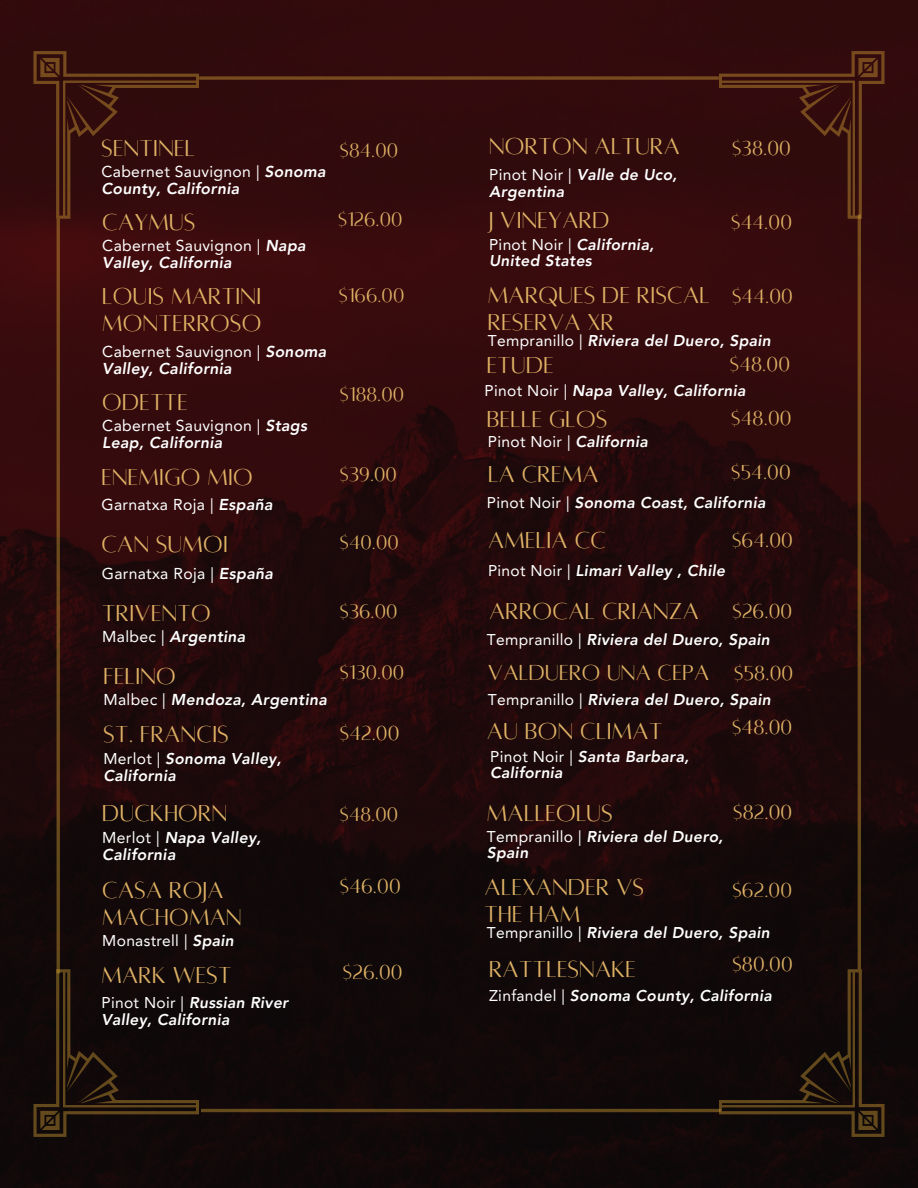
<style>
.page{position:relative;width:918px;height:1188px;background:#fff}
.page>*{position:absolute;margin:0;border:0;box-sizing:border-box;transform-origin:0 0}
.t1{font:25.5px/27px "Alta regular";letter-spacing:.01em;color:#dfb265}
.t2{font:24px "Alta regular";letter-spacing:.01em;color:#dfb265}
.t3{font:22.35px "Alta regular";letter-spacing:.01em;color:#dfb265}
.t4{font:21.6px "Alta regular";letter-spacing:.01em;color:#dfb265}
.t5{font:italic 800 15.75px/16.8px "Avenir LT Pro";letter-spacing:.02em;color:#fff}
.t6{font:15.75px "Avenir LT Pro";letter-spacing:.02em;color:#fff}
.t7{font:italic 800 15.6px "Avenir LT Pro";letter-spacing:.02em;color:#fff}
.t8{font:15.6px "Avenir LT Pro";letter-spacing:.02em;color:#fff}
.s1{font-weight:400;font-style:normal}
.s2{font-weight:800;font-style:italic}
</style>
<div class="page">
<img style="left:0;top:0;width:918px;height:1188px">
<svg style="left:33px;top:969px;width:166px;height:168px;background:#1a100b"></svg>
<svg style="left:719px;top:969px;width:165px;height:168px;background:#19100b"></svg>
<svg style="left:719px;top:51px;width:166px;height:168px;background:#39120e"></svg>
<svg style="left:34px;top:51px;width:165px;height:168px;background:#39120e"></svg>
<hr style="left:858px;top:215px;width:3px;height:754px;background:#d4a135">
<hr style="left:57px;top:219px;width:3px;height:754px;background:#d4a135">
<svg style="left:199px;top:76px;width:520px;height:4px;background:#6c401a"></svg>
<hr style="left:201px;top:1109px;width:520px;height:3px;background:#d4a135">
<p class="t1" style="left:101px;top:134px;width:95px">SENTINEL</p>
<h1 class="t4" style="left:340px;top:140px;width:60px">$84.00</h1>
<h2 class="t5" style="left:101px;top:165px;width:226px"><span class="s1">Cabernet Sauvignon |</span> Sonoma<br>County, California</h2>
<h1 class="t1" style="left:102px;top:209px;width:95px">CAYMUS</h1>
<h2 class="t4" style="left:338px;top:209px;width:66px">$126.00</h2>
<p class="t6" style="left:102px;top:239px;width:205px">Cabernet Sauvignon | <span class="s2">Napa</span></p>
<p class="t5" style="left:102px;top:255px;width:131px">Valley, California</p>
<p class="t1" style="left:102px;top:283px;width:161px">LOUIS MARTINI<br>MONTERROSO</p>
<h1 class="t4" style="left:339px;top:284px;width:67px">$166.00</h1>
<h2 class="t6" style="left:102px;top:345px;width:226px">Cabernet Sauvignon | <span class="s2">Sonoma</span></h2>
<p class="t5" style="left:102px;top:361px;width:131px">Valley, California</p>
<h1 class="t1" style="left:102px;top:389px;width:87px">ODETTE</h1>
<h2 class="t4" style="left:340px;top:384px;width:66px">$188.00</h2>
<p class="t6" style="left:102px;top:420px;width:206px">Cabernet Sauvignon | <span class="s2">Stags</span></p>
<p class="t5" style="left:102px;top:436px;width:121px">Leap, California</p>
<p class="t1" style="left:101px;top:464px;width:153px">ENEMIGO MIO</p>
<h1 class="t4" style="left:340px;top:464px;width:59px">$39.00</h1>
<h2 class="t6" style="left:101px;top:498px;width:173px">Garnatxa Roja | <span class="s2">España</span></h2>
<p class="t1" style="left:101px;top:531px;width:128px">CAN SUMOI</p>
<h1 class="t4" style="left:340px;top:532px;width:60px">$40.00</h1>
<h2 class="t6" style="left:102px;top:567px;width:173px">Garnatxa Roja | <span class="s2">España</span></h2>
<p class="t1" style="left:102px;top:599px;width:110px">TRIVENTO</p>
<p class="t4" style="left:340px;top:600px;width:59px">$36.00</p>
<h1 class="t5" style="left:102px;top:630px;width:145px"><span class="s1">Malbec |</span> Argentina</h1>
<h2 class="t1" style="left:104px;top:663px;width:74px">FELINO</h2>
<h1 class="t4" style="left:340px;top:662px;width:66px">$130.00</h1>
<p class="t5" style="left:104px;top:693px;width:225px"><span class="s1">Malbec |</span> Mendoza, Argentina</p>
<p class="t1" style="left:104px;top:720px;width:127px">ST. FRANCIS</p>
<h1 class="t3" style="left:340px;top:722px;width:61px">$42.00</h1>
<h2 class="t7" style="left:104px;top:753px;width:179px"><span class="s1">Merlot |</span> Sonoma Valley,</h2>
<p class="t7" style="left:104px;top:769px;width:74px">California</p>
<h1 class="t1" style="left:102px;top:800px;width:127px">DUCKHORN</h1>
<h2 class="t4" style="left:340px;top:804px;width:60px">$48.00</h2>
<p class="t5" style="left:102px;top:830px;width:160px"><span class="s1">Merlot |</span> Napa Valley,</p>
<p class="t5" style="left:102px;top:847px;width:75px">California</p>
<p class="t1" style="left:102px;top:877px;width:141px">CASA ROJA<br>MACHOMAN</p>
<p class="t3" style="left:340px;top:876px;width:62px">$46.00</p>
<p class="t8" style="left:102px;top:935px;width:133px">Monastrell | <span class="s2">Spain</span></p>
<p class="t1" style="left:101px;top:962px;width:132px">MARK WEST</p>
<h1 class="t7" style="left:101px;top:997px;width:188px"><span class="s1">Pinot Noir |</span> Russian River</h1>
<h2 class="t7" style="left:101px;top:1013px;width:130px">Valley, California</h2>
<p class="t3" style="left:343px;top:961px;width:61px">$26.00</p>
<p class="t1" style="left:489px;top:133px;width:192px">NORTON ALTURA</p>
<h1 class="t3" style="left:732px;top:137px;width:60px">$38.00</h1>
<h2 class="t7" style="left:489px;top:169px;width:190px"><span class="s1">Pinot Noir |</span> Valle de Uco,</h2>
<p class="t7" style="left:489px;top:185px;width:76px">Argentina</p>
<h2 class="t1" style="left:489px;top:207px;width:122px">J VINEYARD</h2>
<h1 class="t3" style="left:731px;top:211px;width:62px">$44.00</h1>
<p class="t7" style="left:489px;top:238px;width:166px"><span class="s1">Pinot Noir |</span> California,</p>
<h1 class="t7" style="left:489px;top:254px;width:104px">United States</h1>
<h1 class="t1" style="left:488px;top:282px;width:224px">MARQUES DE RISCAL<br>RESERVA XR</h1>
<h2 class="t3" style="left:732px;top:285px;width:62px">$44.00</h2>
<p class="t7" style="left:488px;top:335px;width:285px"><span class="s1">Tempranillo |</span> Riviera del Duero, Spain</p>
<h1 class="t1" style="left:487px;top:352px;width:68px">ETUDE</h1>
<h2 class="t3" style="left:730px;top:353px;width:62px">$48.00</h2>
<p class="t7" style="left:485px;top:384px;width:262px"><span class="s1">Pinot Noir |</span> Napa Valley, California</p>
<h1 class="t1" style="left:487px;top:406px;width:122px">BELLE GLOS</h1>
<h2 class="t3" style="left:731px;top:407px;width:62px">$48.00</h2>
<p class="t8" style="left:488px;top:436px;width:161px">Pinot Noir | <span class="s2">California</span></p>
<h2 class="t1" style="left:488px;top:461px;width:112px">LA CREMA</h2>
<p class="t3" style="left:731px;top:461px;width:61px">$54.00</p>
<p class="t7" style="left:487px;top:497px;width:280px"><span class="s1">Pinot Noir |</span> Sonoma Coast, California</p>
<h1 class="t1" style="left:488px;top:527px;width:120px">AMELIA CC</h1>
<h2 class="t3" style="left:732px;top:529px;width:62px">$64.00</h2>
<p class="t7" style="left:488px;top:564px;width:239px"><span class="s1">Pinot Noir |</span> Limari Valley , Chile</p>
<h1 class="t1" style="left:489px;top:598px;width:211px">ARROCAL CRIANZA</h1>
<h2 class="t3" style="left:732px;top:600px;width:61px">$26.00</h2>
<p class="t7" style="left:487px;top:633px;width:285px"><span class="s1">Tempranillo |</span> Riviera del Duero, Spain</p>
<h1 class="t2" style="left:488px;top:661px;width:223px">VALDUERO UNA CEPA</h1>
<h2 class="t3" style="left:734px;top:662px;width:60px">$58.00</h2>
<p class="t7" style="left:488px;top:693px;width:285px"><span class="s1">Tempranillo |</span> Riviera del Duero, Spain</p>
<h1 class="t1" style="left:487px;top:718px;width:177px">AU BON CLIMAT</h1>
<h2 class="t3" style="left:732px;top:716px;width:62px">$48.00</h2>
<p class="t7" style="left:490px;top:750px;width:200px"><span class="s1">Pinot Noir |</span> Santa Barbara,</p>
<p class="t7" style="left:490px;top:767px;width:74px">California</p>
<h1 class="t1" style="left:487px;top:800px;width:127px">MALLEOLUS</h1>
<h2 class="t7" style="left:487px;top:830px;width:238px"><span class="s1">Tempranillo |</span> Riviera del Duero,</h2>
<p class="t7" style="left:487px;top:846px;width:43px">Spain</p>
<h1 class="t3" style="left:733px;top:801px;width:61px">$82.00</h1>
<h1 class="t1" style="left:485px;top:874px;width:161px">ALEXANDER VS<br>THE HAM</h1>
<h2 class="t3" style="left:732px;top:879px;width:61px">$62.00</h2>
<p class="t7" style="left:487px;top:926px;width:285px"><span class="s1">Tempranillo |</span> Riviera del Duero, Spain</p>
<p class="t1" style="left:489px;top:956px;width:149px">RATTLESNAKE</p>
<h2 class="t3" style="left:732px;top:953px;width:62px">$80.00</h2>
<h2 class="t7" style="left:489px;top:989px;width:284px"><span class="s1">Zinfandel |</span> Sonoma County, California</h2>
</div>
